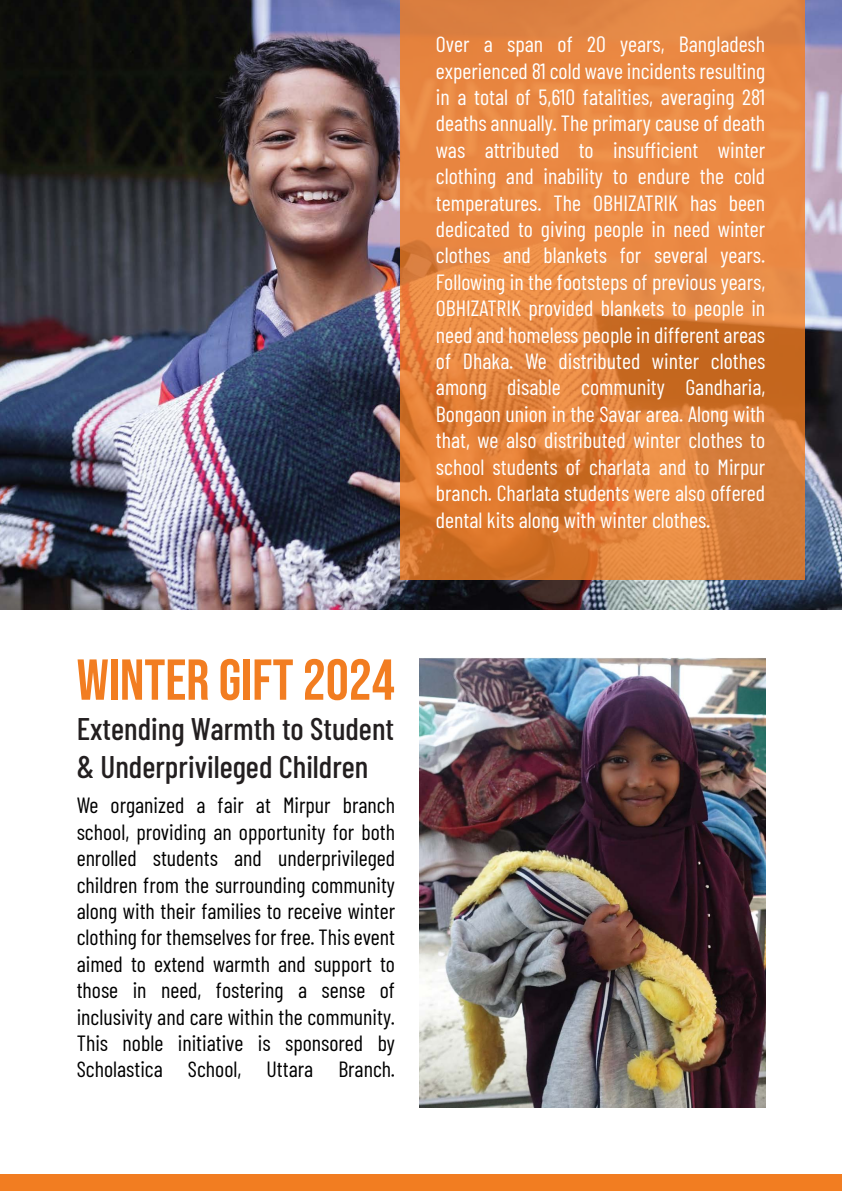
<style>
.page{position:relative;width:842px;height:1191px;background:#fff}
.page>*{position:absolute;margin:0;border:0;box-sizing:border-box;transform-origin:0 0}
.t1{font:57.6px "Bebas Neue";color:#f27d21}
.t2{font:500 31.2px/37.4px "Barlow Condensed";color:#231f20}
.t3{font:22px/26.4px "Barlow Condensed";color:#fff;text-align:justify}
.t4{font:22px/26.4px "Barlow Condensed";color:#000;text-align:justify}
</style>
<div class="page">
<img style="left:0;top:0;width:842px;height:610px">
<svg style="left:400px;top:0;width:404px;height:579px;background:#e1823d"></svg>
<img style="left:420px;top:657px;width:345px;height:450px">
<div style="left:0;top:1175px;width:842px;height:16px;background:#f27d21"></div>
<p class="t3" style="left:436px;top:29px;width:331px">Over a span of 20 years, Bangladesh experienced 81 cold wave incidents resulting in a total of 5,610 fatalities, averaging 281 deaths annually. The primary cause of death was attributed to insufficient winter clothing and inability to endure the cold temperatures. The OBHIZATRIK has been dedicated to giving people in need winter clothes and blankets for several years.<br>Following in the footsteps of previous years, OBHIZATRIK provided blankets to people in need and homeless people in different areas of Dhaka. We distributed winter clothes among disable community Gandharia, Bongaon union in the Savar area. Along with that, we also distributed winter clothes to school students of charlata and to Mirpur branch. Charlata students were also offered dental kits along with winter clothes.</p>
<h1 class="t1" style="left:77px;top:647px;width:320px">WINTER GIFT 2024</h1>
<h2 class="t2" style="left:77px;top:708px;width:319px">Extending Warmth to Student &amp; Underprivileged Children</h2>
<p class="t4" style="left:77px;top:790px;width:320px">We organized a fair at Mirpur branch school, providing an opportunity for both enrolled students and underprivileged children from the surrounding community along with their families to receive winter clothing for themselves for free. This event aimed to extend warmth and support to those in need, fostering a sense of inclusivity and care within the community.<br>This noble initiative is sponsored by Scholastica School, Uttara Branch.</p>
</div>
